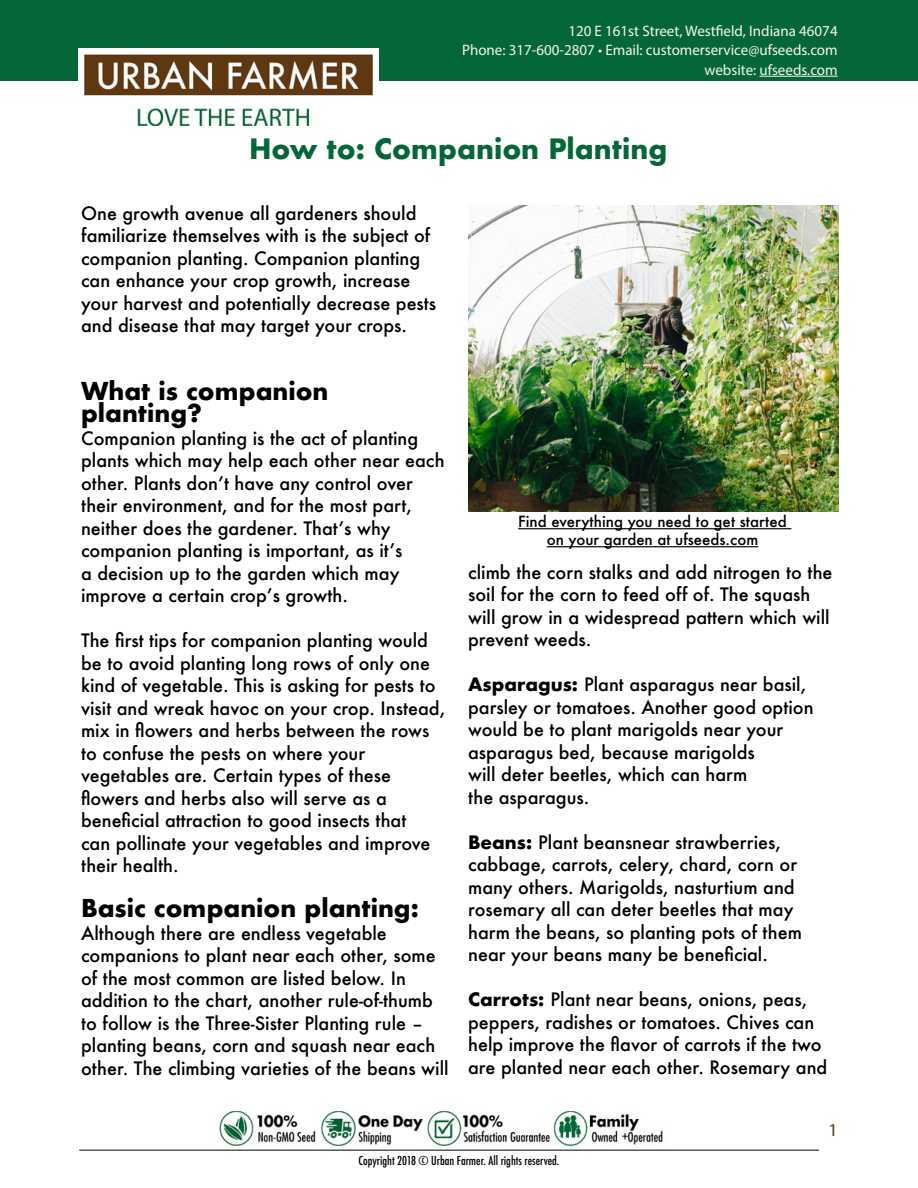
<style>
.page{position:relative;width:918px;height:1188px;background:#fff}
.page>*{position:absolute;margin:0;border:0;box-sizing:border-box;transform-origin:0 0}
.t1{font:700 27.3px "Futura";color:#056738}
.t2{font:700 24px/22.5px "Futura";color:#000}
.t3{font:500 18px/22.5px "Futura";color:#000}
.t4{font:18px "Myriad Pro";color:#603812}
.t5{font:15.15px/19.5px "Myriad Pro";color:#f5f3f1;text-align:right}
.t6{font:500 15px/18px "Futura";color:#000;text-align:center}
.t7{font:500 condensed 12px "Futura";color:#000}
.s1{font-weight:700}
</style>
<div class="page">
<hr style="left:79px;top:1150px;width:740px;height:1px;background:#000">
<img style="left:468px;top:205px;width:371px;height:307px">
<div style="left:0;top:0;width:918px;height:81px;background:#056738"></div>
<hr style="left:760px;top:76px;width:78px;height:1px;background:#f5f3f1">
<img style="left:218px;top:1111px;width:445px;height:36px">
<hr style="left:518px;top:528px;width:273px;height:1px;background:#000">
<hr style="left:547px;top:546px;width:211px;height:1px;background:#000">
<img style="left:79px;top:48px;width:300px;height:77px">
<p class="t5" style="left:462px;top:21px;width:377px">120 E 161st Street, Westfield, Indiana 46074<br>Phone: 317-600-2807 • Email: customerservice@ufseeds.com website: ufseeds.com</p>
<h1 class="t1" style="left:249px;top:129px;width:420px">How to: Companion Planting</h1>
<p class="t3" style="left:81px;top:202px;width:357px">One growth avenue all gardeners should familiarize themselves with is the subject of companion planting. Companion planting can enhance your crop growth, increase your harvest and potentially decrease pests and disease that may target your crops.</p>
<h2 class="t2" style="left:81px;top:380px;width:249px">What is companion planting?</h2>
<p class="t3" style="left:81px;top:427px;width:365px">Companion planting is the act of planting plants which may help each other near each other. Plants don’t have any control over their environment, and for the most part, neither does the gardener. That’s why companion planting is important, as it’s<br>a decision up to the garden which may improve a certain crop’s growth.</p>
<p class="t3" style="left:81px;top:629px;width:366px">The first tips for companion planting would be to avoid planting long rows of only one kind of vegetable. This is asking for pests to visit and wreak havoc on your crop. Instead, mix in flowers and herbs between the rows to confuse the pests on where your vegetables are. Certain types of these flowers and herbs also will serve as a beneficial attraction to good insects that<br>can pollinate your vegetables and improve their health.</p>
<h2 class="t2" style="left:81px;top:897px;width:339px">Basic companion planting:</h2>
<p class="t3" style="left:81px;top:922px;width:369px">Although there are endless vegetable companions to plant near each other, some of the most common are listed below. In addition to the chart, another rule-of-thumb to follow is the Three-Sister Planting rule – planting beans, corn and squash near each other. The climbing varieties of the beans will</p>
<p class="t6" style="left:518px;top:513px;width:270px">Find everything you need to get started on your garden at ufseeds.com</p>
<p class="t3" style="left:468px;top:560px;width:366px">climb the corn stalks and add nitrogen to the soil for the corn to feed off of. The squash will grow in a widespread pattern which will prevent weeds.</p>
<p class="t3" style="left:468px;top:673px;width:347px"><span class="s1">Asparagus:</span> Plant asparagus near basil, parsley or tomatoes. Another good option would be to plant marigolds near your asparagus bed, because marigolds<br>will deter beetles, which can harm<br>the asparagus.</p>
<p class="t3" style="left:468px;top:830px;width:335px"><span class="s1">Beans:</span> Plant beansnear strawberries, cabbage, carrots, celery, chard, corn or many others. Marigolds, nasturtium and rosemary all can deter beetles that may harm the beans, so planting pots of them near your beans many be beneficial.</p>
<p class="t3" style="left:468px;top:988px;width:361px"><span class="s1">Carrots:</span> Plant near beans, onions, peas, peppers, radishes or tomatoes. Chives can help improve the flavor of carrots if the two are planted near each other. Rosemary and</p>
<p class="t4" style="left:828px;top:1119px;width:11px">1</p>
<p class="t7" style="left:359px;top:1153px;width:202px">Copyright 2018 © Urban Farmer. All rights reserved.</p>
</div>
